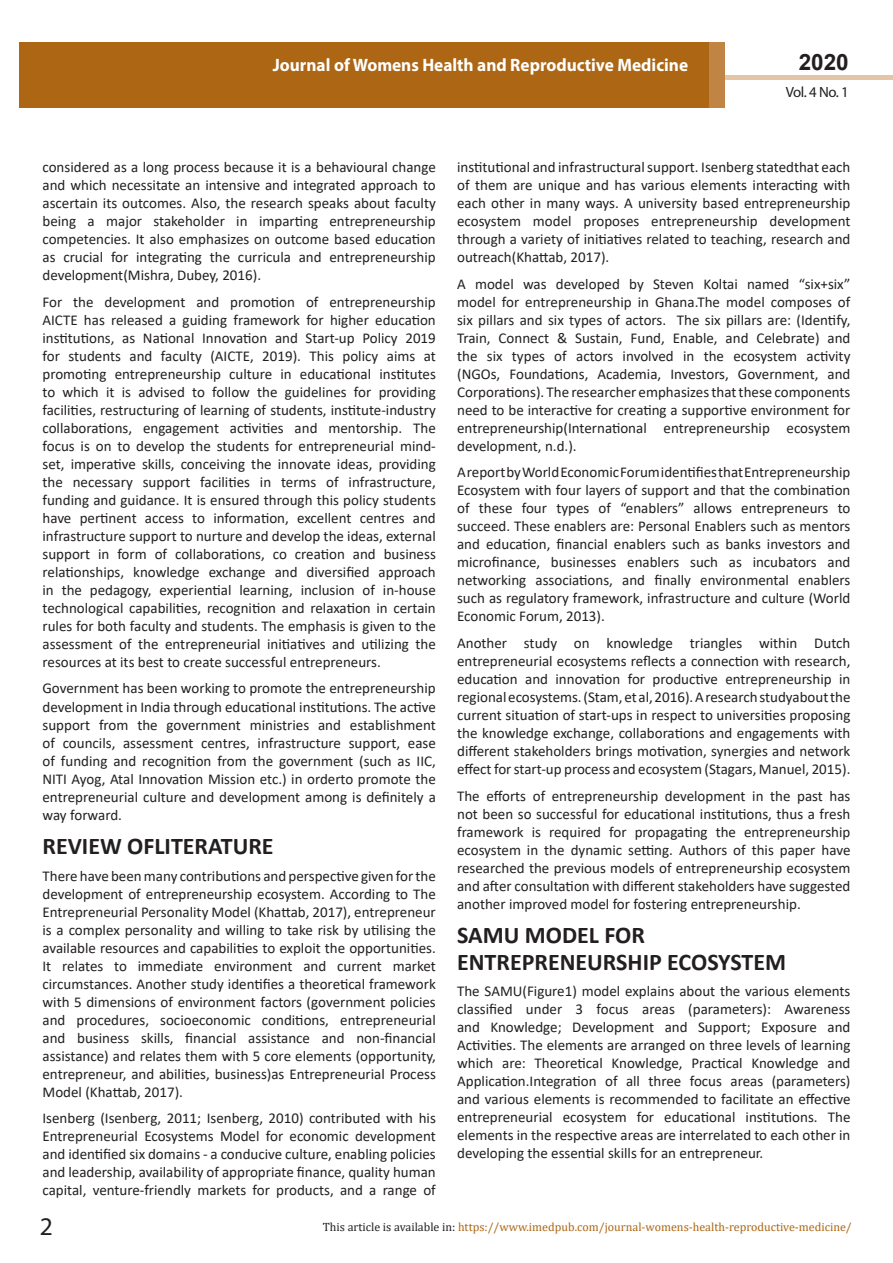
<style>
.page{position:relative;width:893px;height:1263px;background:#fff}
.page>*{position:absolute;margin:0;border:0;box-sizing:border-box;transform-origin:0 0}
.t1{font:25.5px "Myriad Pro";color:#231f20}
.side-heading{font:700 24px/26.4px "Calibri";color:#231f20}
.t2{font:700 22.5px "Arial";color:#231f20}
.t3{font:700 18px "Myriad Pro";color:#fff;scale:.96 1}
.t4{font:15px/18px "Calibri";color:#231f20;text-align:justify}
.t5{font:14.85px "Myriad Pro";color:#231f20}
.t6{font:12px "Cambria";color:#ac6614}
.s1{color:#231f20}
</style>
<div class="page">
<hr style="left:725px;top:75px;width:168px;height:4px;background:#e4c5a4">
<div style="left:19px;top:42px;width:690px;height:66px;background:#ac6614"></div>
<div style="left:709px;top:42px;width:16px;height:66px;background:#c08544"></div>
<p class="t3" style="left:273px;top:53px;width:434px">Journal of Womens Health and Reproductive Medicine</p>
<p class="t3" style="left:517px;top:53px;width:198px">ARCHIVOS DE MEDICINA</p>
<h3 class="t2" style="left:799px;top:46px;width:52px">2020</h3>
<p class="t5" style="left:786px;top:83px;width:64px">Vol. 4 No. 1</p>
<p class="t4" style="left:43px;top:158px;width:395px">considered as a long process because it is a behavioural change and which necessitate an intensive and integrated approach to ascertain its outcomes. Also, the research speaks about faculty being a major stakeholder in imparting entrepreneurship competencies. It also emphasizes on outcome based education as crucial for integrating the curricula and entrepreneurship development(Mishra, Dubey, 2016).</p>
<p class="t4" style="left:43px;top:293px;width:395px">For the development and promotion of entrepreneurship AICTE has released a guiding framework for higher education institutions, as National Innovation and Start-up Policy 2019 for students and faculty (AICTE, 2019). This policy aims at promoting entrepreneurship culture in educational institutes to which it is advised to follow the guidelines for providing facilities, restructuring of learning of students, institute-industry collaborations, engagement activities and mentorship. The focus is on to develop the students for entrepreneurial mind&shy;set, imperative skills, conceiving the innovate ideas, providing the necessary support facilities in terms of infrastructure, funding and guidance. It is ensured through this policy students have pertinent access to information, excellent centres and infrastructure support to nurture and develop the ideas, external support in form of collaborations, co creation and business relationships, knowledge exchange and diversified approach in the pedagogy, experiential learning, inclusion of in-house technological capabilities, recognition and relaxation in certain rules for both faculty and students. The emphasis is given to the assessment of the entrepreneurial initiatives and utilizing the resources at its best to create successful entrepreneurs.</p>
<p class="t4" style="left:43px;top:679px;width:395px">Government has been working to promote the entrepreneurship development in India through educational institutions. The active support from the government ministries and establishment of councils, assessment centres, infrastructure support, ease of funding and recognition from the government (such as IIC, NITI Ayog, Atal Innovation Mission etc.) in orderto promote the entrepreneurial culture and development among is definitely a way forward.</p>
<p class="side-heading" style="left:43px;top:833px;width:233px">REVIEW OFLITERATURE</p>
<p class="t4" style="left:43px;top:866px;width:395px">There have been many contributions and perspective given for the development of entrepreneurship ecosystem. According to The Entrepreneurial Personality Model (Khattab, 2017), entrepreneur is a complex personality and willing to take risk by utilising the available resources and capabilities to exploit the opportunities.<br>It relates to immediate environment and current market circumstances. Another study identifies a theoretical framework with 5 dimensions of environment factors (government policies and procedures, socioeconomic conditions, entrepreneurial and business skills, financial assistance and non-financial assistance) and relates them with 5 core elements (opportunity, entrepreneur, and abilities, business)as Entrepreneurial Process Model (Khattab, 2017).</p>
<p class="t4" style="left:43px;top:1109px;width:395px">Isenberg (Isenberg, 2011; Isenberg, 2010) contributed with his Entrepreneurial Ecosystems Model for economic development and identified six domains - a conducive culture, enabling policies and leadership, availability of appropriate finance, quality human capital, venture-friendly markets for products, and a range of</p>
<p class="t4" style="left:457px;top:158px;width:395px">institutional and infrastructural support. Isenberg statedthat each of them are unique and has various elements interacting with each other in many ways. A university based entrepreneurship ecosystem model proposes entrepreneurship development through a variety of initiatives related to teaching, research and outreach(Khattab, 2017).</p>
<p class="t4" style="left:457px;top:275px;width:395px">A model was developed by Steven Koltai named “six+six” model for entrepreneurship in Ghana.The model composes of six pillars and six types of actors. The six pillars are: (Identify, Train, Connect &amp; Sustain, Fund, Enable, and Celebrate) and the six types of actors involved in the ecosystem activity (NGOs, Foundations, Academia, Investors, Government, and Corporations). The researcher emphasizes that these components need to be interactive for creating a supportive environment for entrepreneurship(International entrepreneurship ecosystem development, n.d.).</p>
<p class="t4" style="left:457px;top:463px;width:395px">A report by World Economic Forum identifies that Entrepreneurship Ecosystem with four layers of support and that the combination of these four types of “enablers” allows entrepreneurs to succeed. These enablers are: Personal Enablers such as mentors and education, financial enablers such as banks investors and microfinance, businesses enablers such as incubators and networking associations, and finally environmental enablers such as regulatory framework, infrastructure and culture (World Economic Forum, 2013).</p>
<p class="t4" style="left:457px;top:634px;width:395px">Another study on knowledge triangles within Dutch entrepreneurial ecosystems reflects a connection with research, education and innovation for productive entrepreneurship in regional ecosystems. (Stam, et al, 2016). A research studyabout the current situation of start-ups in respect to universities proposing the knowledge exchange, collaborations and engagements with different stakeholders brings motivation, synergies and network effect for start-up process and ecosystem (Stagars, Manuel, 2015).</p>
<p class="t4" style="left:457px;top:786px;width:395px">The efforts of entrepreneurship development in the past has not been so successful for educational institutions, thus a fresh framework is required for propagating the entrepreneurship ecosystem in the dynamic setting. Authors of this paper have researched the previous models of entrepreneurship ecosystem and after consultation with different stakeholders have suggested another improved model for fostering entrepreneurship.</p>
<p class="side-heading" style="left:457px;top:922px;width:330px">SAMU MODEL FOR<br>ENTREPRENEURSHIP ECOSYSTEM</p>
<p class="t4" style="left:457px;top:982px;width:395px">The SAMU(Figure1) model explains about the various elements classified under 3 focus areas (parameters): Awareness and Knowledge; Development and Support; Exposure and Activities. The elements are arranged on three levels of learning which are: Theoretical Knowledge, Practical Knowledge and Application.Integration of all three focus areas (parameters) and various elements is recommended to facilitate an effective entrepreneurial ecosystem for educational institutions. The elements in the respective areas are interrelated to each other in developing the essential skills for an entrepreneur.</p>
<h1 class="t1" style="left:40px;top:1211px;width:15px">2</h1>
<p class="t6" style="left:323px;top:1219px;width:530px"><span class="s1">This article is available in:</span> https://www.imedpub.com/journal-womens-health-reproductive-medicine/</p>
</div>
